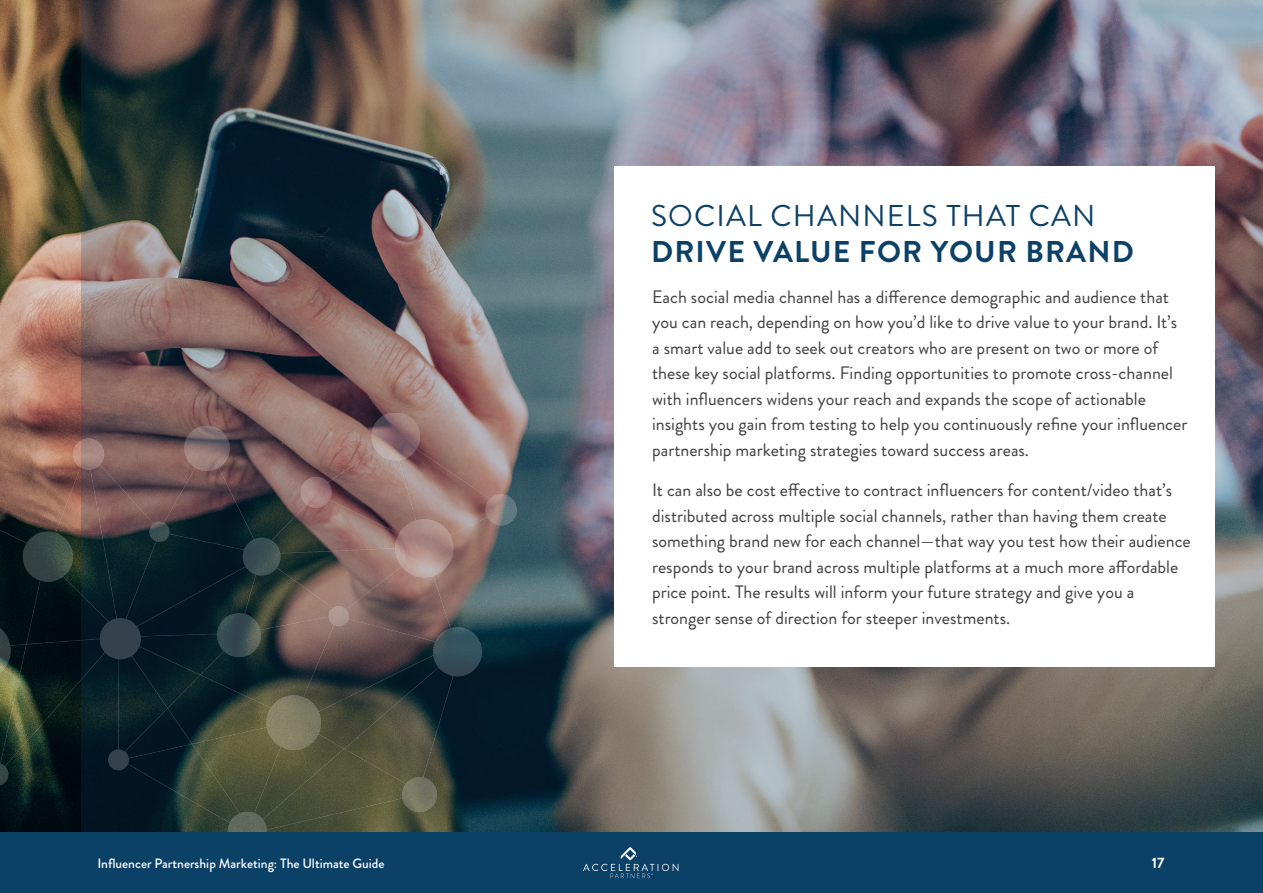
<style>
.page{position:relative;width:1263px;height:893px;background:#fff}
.page>*{position:absolute;margin:0;border:0;box-sizing:border-box;transform-origin:0 0}
.t1{font:700 30px/36px "Brandon Grotesque";letter-spacing:.04em;color:#0b4067}
.t2{font:18px/25.5px "Brandon Grotesque";color:#3d3d3d}
.t3{font:700 15px "Brandon Grotesque";color:#fff}
.t4{font:500 13.5px "Brandon Grotesque";color:#fff}
.s1{font-weight:400}
</style>
<div class="page">
<div style="left:0;top:832px;width:1263px;height:61px;background:#0b4067"></div>
<svg style="left:583px;top:847px;width:95px;height:31px;background:#1e4f73"></svg>
<img style="left:0;top:0;width:81px;height:413px">
<img style="left:81px;top:0;width:1182px;height:832px">
<img style="left:0;top:413px;width:517px;height:419px">
<div style="left:614px;top:166px;width:601px;height:500px;background:#fff"></div>
<p class="t1" style="left:651px;top:198px;width:484px"><span class="s1">SOCIAL CHANNELS THAT CAN<br></span>DRIVE VALUE FOR YOUR BRAND</p>
<p class="t2" style="left:652px;top:284px;width:537px">Each social media channel has a difference demographic and audience that you can reach, depending on how you’d like to drive value to your brand. It’s a smart value add to seek out creators who are present on two or more of these key social platforms. Finding opportunities to promote cross-channel with influencers widens your reach and expands the scope of actionable insights you gain from testing to help you continuously refine your influencer partnership marketing strategies toward success areas.</p>
<p class="t2" style="left:652px;top:477px;width:540px">It can also be cost effective to contract influencers for content/video that’s distributed across multiple social channels, rather than having them create something brand new for each channel—that way you test how their audience responds to your brand across multiple platforms at a much more affordable price point. The results will inform your future strategy and give you a stronger sense of direction for steeper investments.</p>
<p class="t4" style="left:97px;top:854px;width:289px">Influencer Partnership Marketing: The Ultimate Guide</p>
<p class="t3" style="left:1152px;top:852px;width:14px">17</p>
</div>
